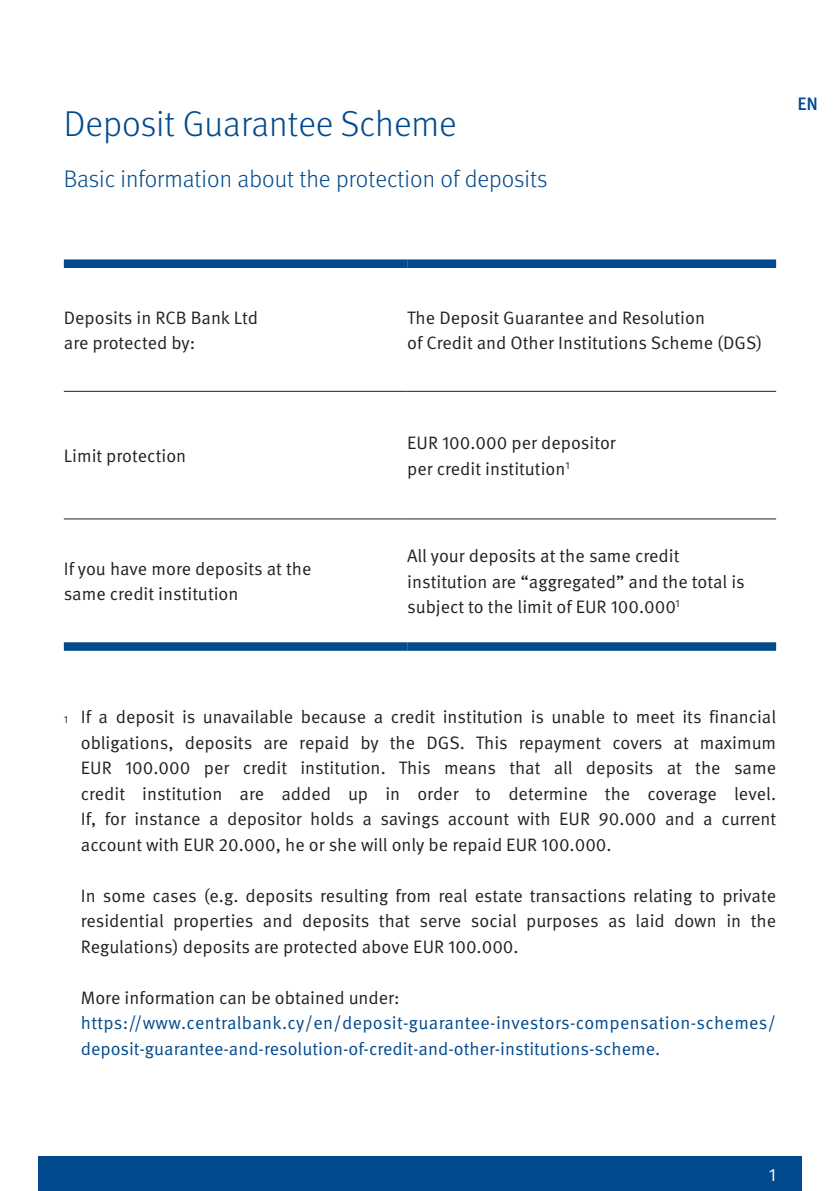
<style>
.page{position:relative;width:840px;height:1191px;background:#fff}
.page>*{position:absolute;margin:0;border:0;box-sizing:border-box;transform-origin:0 0}
.HEADLINE_EN{font:300 36px "Meta Pro";color:#004a8d}
.SUBHEADLINE_EN{font:300 24px "Meta Pro";color:#004a8d}
.TEXT_TAB{font:18px/25.6px "Meta Pro Norm";color:#231f20;text-align:justify}
.TABLE_TEXT{font:18px/25.6px "Meta Pro Norm";color:#231f20}
.TEXT_TAB-2{font:18px/25.6px "Meta Pro Norm";letter-spacing:.005em;color:#004a8d}
.t1{font:500 18px "Meta Pro";color:#004a8d}
.t2{font:18px "Meta Pro Norm";color:#fff}
.s1{font-size:10.4px}
</style>
<div class="page">
<div style="left:38px;top:1157px;width:763px;height:34px;background:#004a8d"></div>
<hr style="left:64px;top:391px;width:343px;height:1px;background:#231f20">
<hr style="left:407px;top:391px;width:368px;height:1px;background:#231f20">
<hr style="left:64px;top:518px;width:343px;height:1px;background:#231f20">
<hr style="left:407px;top:518px;width:368px;height:1px;background:#231f20">
<div style="left:64px;top:259px;width:343px;height:9px;background:#004a8d"></div>
<div style="left:407px;top:259px;width:368px;height:9px;background:#004a8d"></div>
<div style="left:64px;top:642px;width:343px;height:9px;background:#004a8d"></div>
<div style="left:407px;top:642px;width:368px;height:9px;background:#004a8d"></div>
<p class="HEADLINE_EN" style="left:64px;top:98px;width:394px">Deposit Guarantee Scheme</p>
<p class="SUBHEADLINE_EN" style="left:64px;top:161px;width:485px">Basic information about the protection of deposits</p>
<p class="t1" style="left:797px;top:90px;width:22px">EN</p>
<p class="TABLE_TEXT" style="left:64px;top:303px;width:196px">Deposits in RCB Bank Ltd are protected by:</p>
<p class="TABLE_TEXT" style="left:407px;top:303px;width:356px">The Deposit Guarantee and Resolution<br>of Credit and Other Institutions Scheme (DGS)</p>
<p class="TABLE_TEXT" style="left:64px;top:442px;width:124px">Limit protection</p>
<p class="TABLE_TEXT" style="left:64px;top:554px;width:249px">If you have more deposits at the same credit institution</p>
<p class="TABLE_TEXT" style="left:407px;top:429px;width:210px">EUR 100.000 per depositor per credit institution<sup>1</sup></p>
<p class="TABLE_TEXT" style="left:407px;top:542px;width:339px">All your deposits at the same credit institution are “aggregated” and the total is subject to the limit of EUR 100.000<sup>1</sup></p>
<p class="TEXT_TAB" style="left:81px;top:703px;width:696px;text-indent:-17px"><span class="s1">1</span> If a deposit is unavailable because a credit institution is unable to meet its financial obligations, deposits are repaid by the DGS. This repayment covers at maximum EUR 100.000 per credit institution. This means that all deposits at the same credit institution are added up in order to determine the coverage level.<br>If, for instance a depositor holds a savings account with EUR 90.000 and a current account with EUR 20.000, he or she will only be repaid EUR 100.000.</p>
<p class="TEXT_TAB" style="left:81px;top:881px;width:696px">In some cases (e.g. deposits resulting from real estate transactions relating to private residential properties and deposits that serve social purposes as laid down in the Regulations) deposits are protected above EUR 100.000.</p>
<p class="TEXT_TAB" style="left:81px;top:983px;width:320px">More information can be obtained under:</p>
<p class="TEXT_TAB-2" style="left:81px;top:1009px;width:696px">https://www.centralbank.cy/en/deposit-guarantee-investors-compensation-schemes/ deposit-guarantee-and-resolution-of-credit-and-other-institutions-scheme.</p>
<p class="t2" style="left:768px;top:1160px;width:9px">1</p>
</div>
